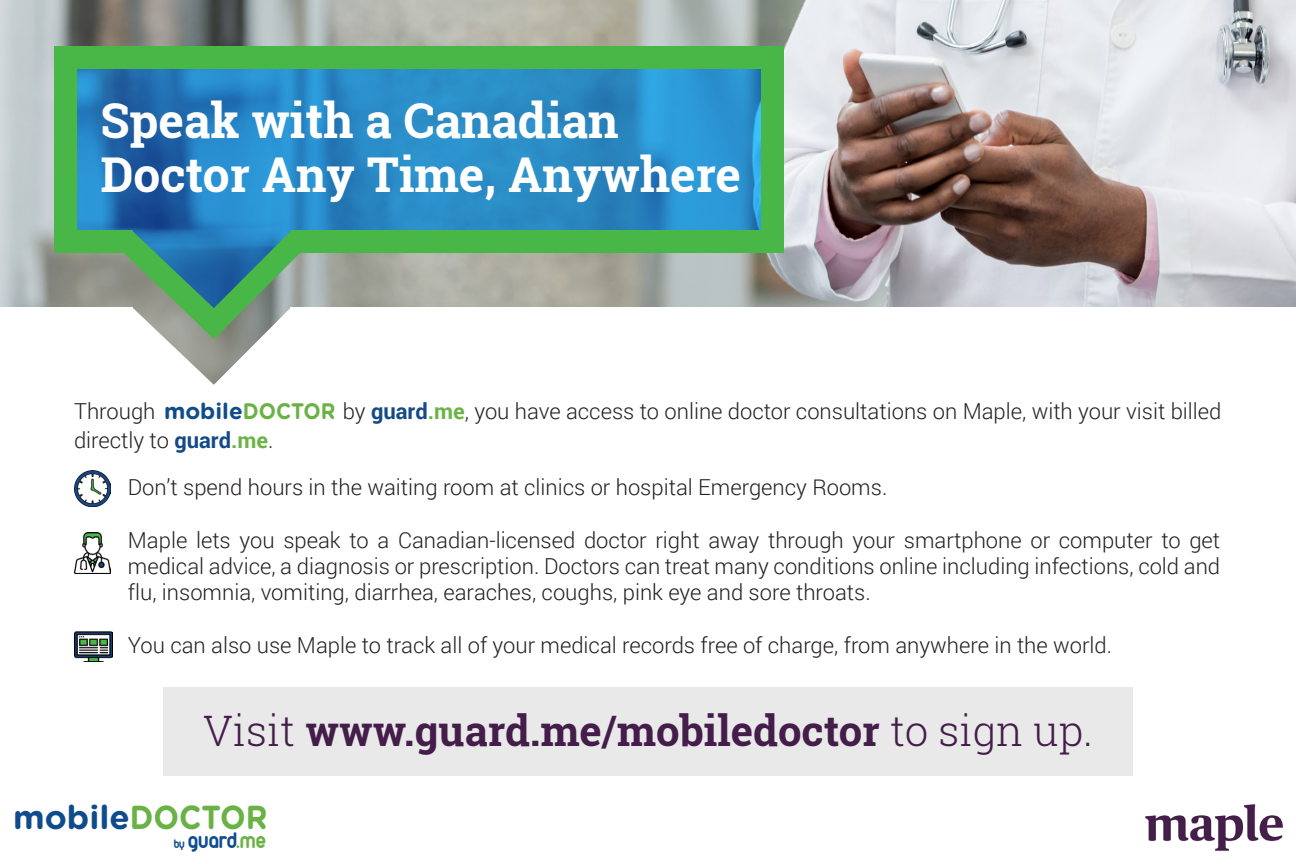
<style>
.page{position:relative;width:1296px;height:864px;background:#fff}
.page>*{position:absolute;margin:0;border:0;box-sizing:border-box;transform-origin:0 0}
.t1{font:700 48px/54px "Roboto Slab";color:#fff}
.t2{font:700 42px "Roboto Slab";color:#441d4a}
.t3{font:700 33.2px "Gotham Rounded";color:#0e4c8b}
.t4{font:24px "Duepuntozerobold";color:#104d8e}
.t5{font:300 22px/26.4px "Roboto";color:#231f20}
.s1{font-family:"Gotham Rounded";font-weight:700;font-size:22.4px;color:#0e4c8b}
.s2{font-family:"Gotham Rounded";font-weight:700;font-size:22.4px;color:#6ab245}
.s3{font-weight:700;color:#144a88}
.s4{font-weight:700;color:#6bb444}
.s5{font-weight:300}
.s6{color:#6ab245}
.s7{font-size:13.2px}
</style>
<div class="page">
<img style="left:0;top:0;width:1296px;height:307px">
<svg style="left:76px;top:69px;width:686px;height:162px;background:#2887c3"></svg>
<div style="left:54px;top:47px;width:730px;height:22px;background:#49b748"></div>
<div style="left:291px;top:231px;width:477px;height:22px;background:#49b748"></div>
<div style="left:762px;top:61px;width:22px;height:192px;background:#49b748"></div>
<div style="left:54px;top:61px;width:22px;height:192px;background:#49b748"></div>
<div style="left:54px;top:231px;width:78px;height:22px;background:#49b748"></div>
<svg style="left:117px;top:231px;width:190px;height:76px;background:#4b9087"></svg>
<svg style="left:74px;top:307px;width:775px;height:381px"></svg>
<img style="left:1145px;top:804px;width:139px;height:47px">
<div style="left:163px;top:688px;width:970px;height:88px;background:#e9e9e9"></div>
<img style="left:75px;top:631px;width:37px;height:31px">
<img style="left:75px;top:470px;width:36px;height:36px">
<img style="left:75px;top:533px;width:36px;height:40px">
<p class="t1" style="left:100px;top:93px;width:642px">Speak with a Canadian<br>Doctor Any Time, Anywhere</p>
<p class="t5" style="left:74px;top:396px;width:1149px;line-height:28.8px">Through <span class="s1">mobile</span><span class="s2">DOCTOR</span> by <span class="s3">guard</span><span class="s4">.me</span>, you have access to online doctor consultations on Maple, with your visit billed directly to <span class="s3">guard</span><span class="s4">.me</span>.</p>
<p class="t5" style="left:128px;top:473px;width:761px">Don’t spend hours in the waiting room at clinics or hospital Emergency Rooms.</p>
<p class="t5" style="left:128px;top:526px;width:1094px;text-align:justify">Maple lets you speak to a Canadian-licensed doctor right away through your smartphone or computer to get medical advice, a diagnosis or prescription. Doctors can treat many conditions online including infections, cold and flu, insomnia, vomiting, diarrhea, earaches, coughs, pink eye and sore throats.</p>
<p class="t5" style="left:128px;top:632px;width:986px">You can also use Maple to track all of your medical records free of charge, from anywhere in the world.</p>
<p class="t2" style="left:203px;top:702px;width:891px"><span class="s5">Visit</span> www.guard.me/mobiledoctor <span class="s5">to sign up.</span></p>
<p class="t3" style="left:13px;top:793px;width:256px">mobile<span class="s6">DOCTOR</span></p>
<p class="t4" style="left:174px;top:826px;width:94px"><span class="s7">by</span> guard<span class="s6">.me</span></p>
</div>
